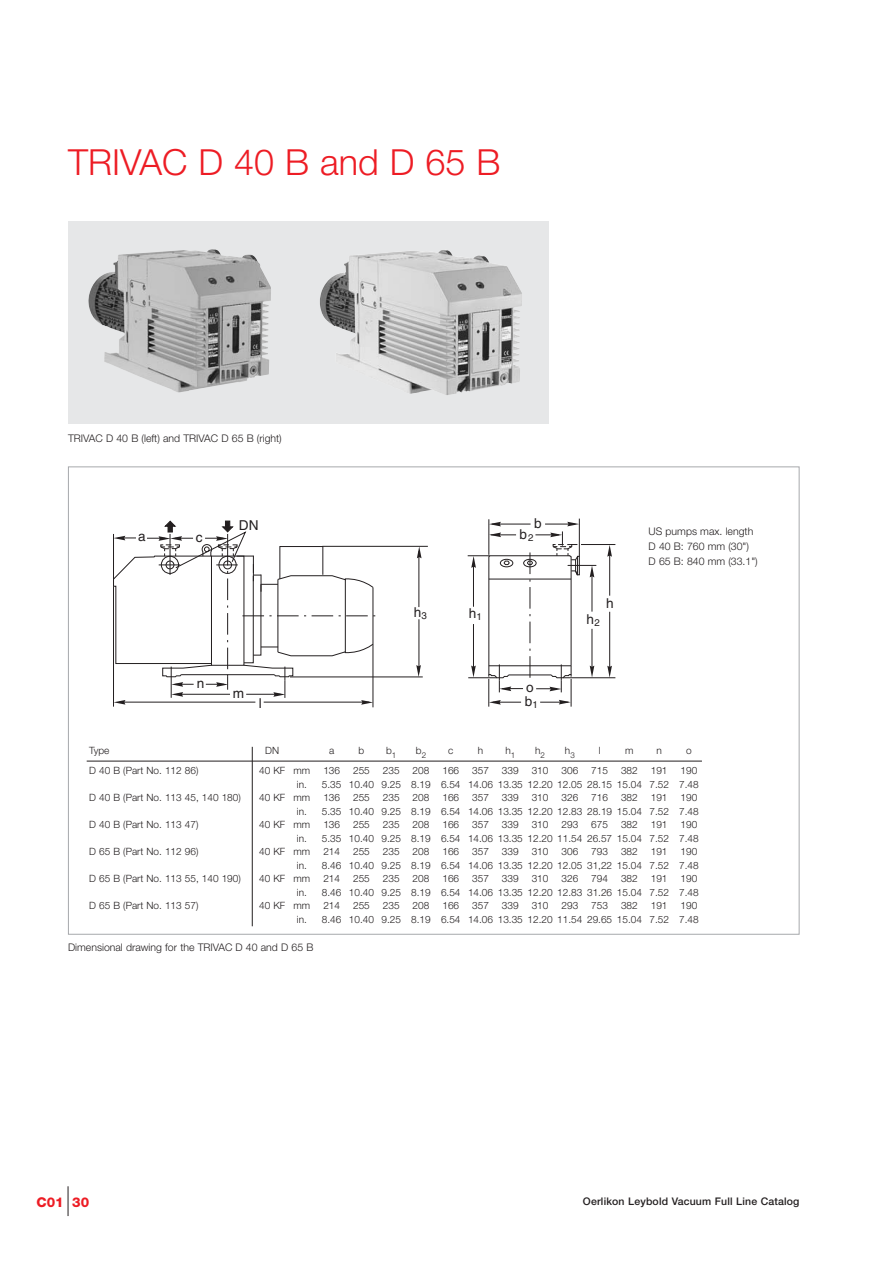
<style>
.page{position:relative;width:893px;height:1263px;background:#fff}
.page>*{position:absolute;margin:0;border:0;box-sizing:border-box;transform-origin:0 0}
.t1{font:300 36px "Helvetica Neue";color:#ed1c24}
.t2{font:13.65px "Helvetica";color:#231f20}
.t3{font:800 13.5px "Helvetica Neue";color:#ed1c24}
.t4{font:300 10.5px/15px "Helvetica Neue";color:#231f20}
.t5{font:500 10.5px "Helvetica Neue";letter-spacing:.015em;color:#231f20}
.t6{font:300 10.05px/13.5px "Helvetica Neue";color:#231f20;text-align:right}
</style>
<div class="page">
<hr style="left:68px;top:1186px;width:1px;height:30px;background:#231f20">
<div style="left:68px;top:221px;width:481px;height:203px;background:#e6e7e8"></div>
<img style="left:88px;top:249px;width:183px;height:144px">
<hr style="left:113px;top:586px;width:1px;height:121px;background:#231f20">
<hr style="left:373px;top:644px;width:1px;height:63px;background:#231f20">
<hr style="left:563px;top:678px;width:52px;height:1px;background:#231f20">
<hr style="left:581px;top:544px;width:34px;height:1px;background:#231f20">
<hr style="left:579px;top:519px;width:1px;height:37px;background:#231f20">
<hr style="left:489px;top:519px;width:1px;height:36px;background:#231f20">
<hr style="left:609px;top:551px;width:1px;height:45px;background:#231f20">
<hr style="left:609px;top:612px;width:1px;height:56px;background:#231f20">
<svg style="left:607px;top:666px;width:5px;height:12px"></svg>
<svg style="left:468px;top:522px;width:128px;height:185px"></svg>
<svg style="left:607px;top:545px;width:5px;height:12px"></svg>
<svg style="left:113px;top:521px;width:262px;height:184px"></svg>
<hr style="left:290px;top:677px;width:133px;height:1px;background:#231f20">
<hr style="left:419px;top:551px;width:1px;height:56px;background:#231f20">
<svg style="left:417px;top:547px;width:4px;height:11px"></svg>
<hr style="left:419px;top:619px;width:1px;height:53px;background:#231f20">
<svg style="left:416px;top:665px;width:5px;height:12px"></svg>
<hr style="left:322px;top:546px;width:106px;height:1px;background:#231f20">
<hr style="left:87px;top:761px;width:615px;height:1px;background:#231f20">
<hr style="left:252px;top:747px;width:1px;height:179px;background:#231f20">
<img style="left:320px;top:250px;width:202px;height:145px">
<h1 class="t1" style="left:68px;top:149px;width:434px">TRIVAC D 40 B and D 65 B</h1>
<p class="t4" style="left:68px;top:432px;width:215px">TRIVAC D 40 B (left) and TRIVAC D 65 B (right)</p>
<h2 class="t2" style="left:138px;top:532px;width:9px">a</h2>
<h2 class="t2" style="left:196px;top:532px;width:8px">c</h2>
<h2 class="t2" style="left:239px;top:520px;width:21px">DN</h2>
<h2 class="t2" style="left:534px;top:518px;width:9px">b</h2>
<h2 class="t2" style="left:519px;top:529px;width:16px">b<sub>2</sub></h2>
<p class="t4" style="left:648px;top:525px;width:111px">US pumps max. length<br>D 40 B: 760 mm (30")<br>D 65 B: 840 mm (33.1")</p>
<h2 class="t2" style="left:414px;top:607px;width:15px">h<sub>3</sub></h2>
<h2 class="t2" style="left:469px;top:608px;width:15px">h<sub>1</sub></h2>
<h2 class="t2" style="left:606px;top:598px;width:9px">h</h2>
<h2 class="t2" style="left:586px;top:614px;width:15px">h<sub>2</sub></h2>
<h2 class="t2" style="left:197px;top:678px;width:9px">n</h2>
<h2 class="t2" style="left:233px;top:688px;width:13px">m</h2>
<h2 class="t2" style="left:259px;top:698px;width:5px">l</h2>
<h2 class="t2" style="left:526px;top:683px;width:9px">o</h2>
<h2 class="t2" style="left:525px;top:696px;width:15px">b<sub>1</sub></h2>
<p class="t6" style="left:89px;top:745px;width:22px">Type</p>
<p class="t6" style="left:265px;top:745px;width:15px">DN</p>
<p class="t6" style="left:329px;top:745px;width:7px">a</p>
<p class="t6" style="left:359px;top:745px;width:7px">b</p>
<p class="t6" style="left:386px;top:745px;width:12px">b<sub>1</sub></p>
<p class="t6" style="left:416px;top:745px;width:12px">b<sub>2</sub></p>
<p class="t6" style="left:448px;top:745px;width:7px">c</p>
<p class="t6" style="left:478px;top:745px;width:7px">h</p>
<p class="t6" style="left:505px;top:745px;width:11px">h<sub>1</sub></p>
<p class="t6" style="left:535px;top:745px;width:11px">h<sub>2</sub></p>
<p class="t6" style="left:565px;top:745px;width:11px">h<sub>3</sub></p>
<p class="t6" style="left:599px;top:745px;width:3px">l</p>
<p class="t6" style="left:625px;top:745px;width:10px">m</p>
<p class="t6" style="left:656px;top:745px;width:7px">n</p>
<p class="t6" style="left:686px;top:745px;width:7px">o</p>
<p class="t6" style="left:89px;top:765px;width:111px">D 40 B (Part No. 112 86)</p>
<p class="t6" style="left:259px;top:765px;width:53px">40 KF mm</p>
<p class="t6" style="left:323px;top:765px;width:18px">136</p>
<p class="t6" style="left:353px;top:765px;width:18px">255</p>
<p class="t6" style="left:383px;top:765px;width:18px">235</p>
<p class="t6" style="left:413px;top:765px;width:18px">208</p>
<p class="t6" style="left:442px;top:765px;width:18px">166</p>
<p class="t6" style="left:472px;top:765px;width:18px">357</p>
<p class="t6" style="left:502px;top:765px;width:18px">339</p>
<p class="t6" style="left:532px;top:765px;width:18px">310</p>
<p class="t6" style="left:561px;top:765px;width:18px">306</p>
<p class="t6" style="left:591px;top:765px;width:18px">715</p>
<p class="t6" style="left:621px;top:765px;width:18px">382</p>
<p class="t6" style="left:651px;top:765px;width:18px">191</p>
<p class="t6" style="left:297px;top:765px;width:403px">190<br>in. 5.35 10.40 9.25 8.19 6.54 14.06 13.35 12.20 12.05 28.15 15.04 7.52 7.48</p>
<p class="t6" style="left:89px;top:792px;width:153px">D 40 B (Part No. 113 45, 140 180)</p>
<p class="t6" style="left:259px;top:792px;width:53px">40 KF mm</p>
<p class="t6" style="left:323px;top:792px;width:18px">136</p>
<p class="t6" style="left:353px;top:792px;width:18px">255</p>
<p class="t6" style="left:383px;top:792px;width:18px">235</p>
<p class="t6" style="left:413px;top:792px;width:18px">208</p>
<p class="t6" style="left:442px;top:792px;width:18px">166</p>
<p class="t6" style="left:472px;top:792px;width:18px">357</p>
<p class="t6" style="left:502px;top:792px;width:18px">339</p>
<p class="t6" style="left:532px;top:792px;width:18px">310</p>
<p class="t6" style="left:561px;top:792px;width:18px">326</p>
<p class="t6" style="left:591px;top:792px;width:18px">716</p>
<p class="t6" style="left:621px;top:792px;width:18px">382</p>
<p class="t6" style="left:651px;top:792px;width:18px">191</p>
<p class="t6" style="left:297px;top:792px;width:403px">190<br>in. 5.35 10.40 9.25 8.19 6.54 14.06 13.35 12.20 12.83 28.19 15.04 7.52 7.48</p>
<p class="t6" style="left:89px;top:819px;width:111px">D 40 B (Part No. 113 47)</p>
<p class="t6" style="left:259px;top:819px;width:53px">40 KF mm</p>
<p class="t6" style="left:323px;top:819px;width:18px">136</p>
<p class="t6" style="left:353px;top:819px;width:18px">255</p>
<p class="t6" style="left:383px;top:819px;width:18px">235</p>
<p class="t6" style="left:413px;top:819px;width:18px">208</p>
<p class="t6" style="left:442px;top:819px;width:18px">166</p>
<p class="t6" style="left:472px;top:819px;width:18px">357</p>
<p class="t6" style="left:502px;top:819px;width:18px">339</p>
<p class="t6" style="left:532px;top:819px;width:18px">310</p>
<p class="t6" style="left:561px;top:819px;width:18px">293</p>
<p class="t6" style="left:591px;top:819px;width:18px">675</p>
<p class="t6" style="left:621px;top:819px;width:18px">382</p>
<p class="t6" style="left:651px;top:819px;width:18px">191</p>
<p class="t6" style="left:297px;top:819px;width:403px">190<br>in. 5.35 10.40 9.25 8.19 6.54 14.06 13.35 12.20 11.54 26.57 15.04 7.52 7.48</p>
<p class="t6" style="left:89px;top:846px;width:111px">D 65 B (Part No. 112 96)</p>
<p class="t6" style="left:259px;top:846px;width:53px">40 KF mm</p>
<p class="t6" style="left:323px;top:846px;width:18px">214</p>
<p class="t6" style="left:353px;top:846px;width:18px">255</p>
<p class="t6" style="left:383px;top:846px;width:18px">235</p>
<p class="t6" style="left:413px;top:846px;width:18px">208</p>
<p class="t6" style="left:442px;top:846px;width:18px">166</p>
<p class="t6" style="left:472px;top:846px;width:18px">357</p>
<p class="t6" style="left:502px;top:846px;width:18px">339</p>
<p class="t6" style="left:532px;top:846px;width:18px">310</p>
<p class="t6" style="left:561px;top:846px;width:18px">306</p>
<p class="t6" style="left:591px;top:846px;width:18px">793</p>
<p class="t6" style="left:621px;top:846px;width:18px">382</p>
<p class="t6" style="left:651px;top:846px;width:18px">191</p>
<p class="t6" style="left:297px;top:846px;width:403px">190<br>in. 8.46 10.40 9.25 8.19 6.54 14.06 13.35 12.20 12.05 31,22 15.04 7.52 7.48</p>
<p class="t6" style="left:89px;top:873px;width:153px">D 65 B (Part No. 113 55, 140 190)</p>
<p class="t6" style="left:259px;top:873px;width:53px">40 KF mm</p>
<p class="t6" style="left:323px;top:873px;width:18px">214</p>
<p class="t6" style="left:353px;top:873px;width:18px">255</p>
<p class="t6" style="left:383px;top:873px;width:18px">235</p>
<p class="t6" style="left:413px;top:873px;width:18px">208</p>
<p class="t6" style="left:442px;top:873px;width:18px">166</p>
<p class="t6" style="left:472px;top:873px;width:18px">357</p>
<p class="t6" style="left:502px;top:873px;width:18px">339</p>
<p class="t6" style="left:532px;top:873px;width:18px">310</p>
<p class="t6" style="left:561px;top:873px;width:18px">326</p>
<p class="t6" style="left:591px;top:873px;width:18px">794</p>
<p class="t6" style="left:621px;top:873px;width:18px">382</p>
<p class="t6" style="left:651px;top:873px;width:18px">191</p>
<p class="t6" style="left:297px;top:873px;width:403px">190<br>in. 8.46 10.40 9.25 8.19 6.54 14.06 13.35 12.20 12.83 31.26 15.04 7.52 7.48</p>
<p class="t6" style="left:89px;top:900px;width:111px">D 65 B (Part No. 113 57)</p>
<p class="t6" style="left:259px;top:900px;width:53px">40 KF mm</p>
<p class="t6" style="left:323px;top:900px;width:18px">214</p>
<p class="t6" style="left:353px;top:900px;width:18px">255</p>
<p class="t6" style="left:383px;top:900px;width:18px">235</p>
<p class="t6" style="left:413px;top:900px;width:18px">208</p>
<p class="t6" style="left:442px;top:900px;width:18px">166</p>
<p class="t6" style="left:472px;top:900px;width:18px">357</p>
<p class="t6" style="left:502px;top:900px;width:18px">339</p>
<p class="t6" style="left:532px;top:900px;width:18px">310</p>
<p class="t6" style="left:561px;top:900px;width:18px">293</p>
<p class="t6" style="left:591px;top:900px;width:18px">753</p>
<p class="t6" style="left:621px;top:900px;width:18px">382</p>
<p class="t6" style="left:651px;top:900px;width:18px">191</p>
<p class="t6" style="left:297px;top:900px;width:403px">190<br>in. 8.46 10.40 9.25 8.19 6.54 14.06 13.35 12.20 11.54 29.65 15.04 7.52 7.48</p>
<p class="t4" style="left:68px;top:941px;width:247px">Dimensional drawing for the TRIVAC D 40 and D 65 B</p>
<h3 class="t3" style="left:37px;top:1197px;width:54px">C01 30</h3>
<p class="t5" style="left:583px;top:1198px;width:218px">Oerlikon Leybold Vacuum Full Line Catalog</p>
</div>
